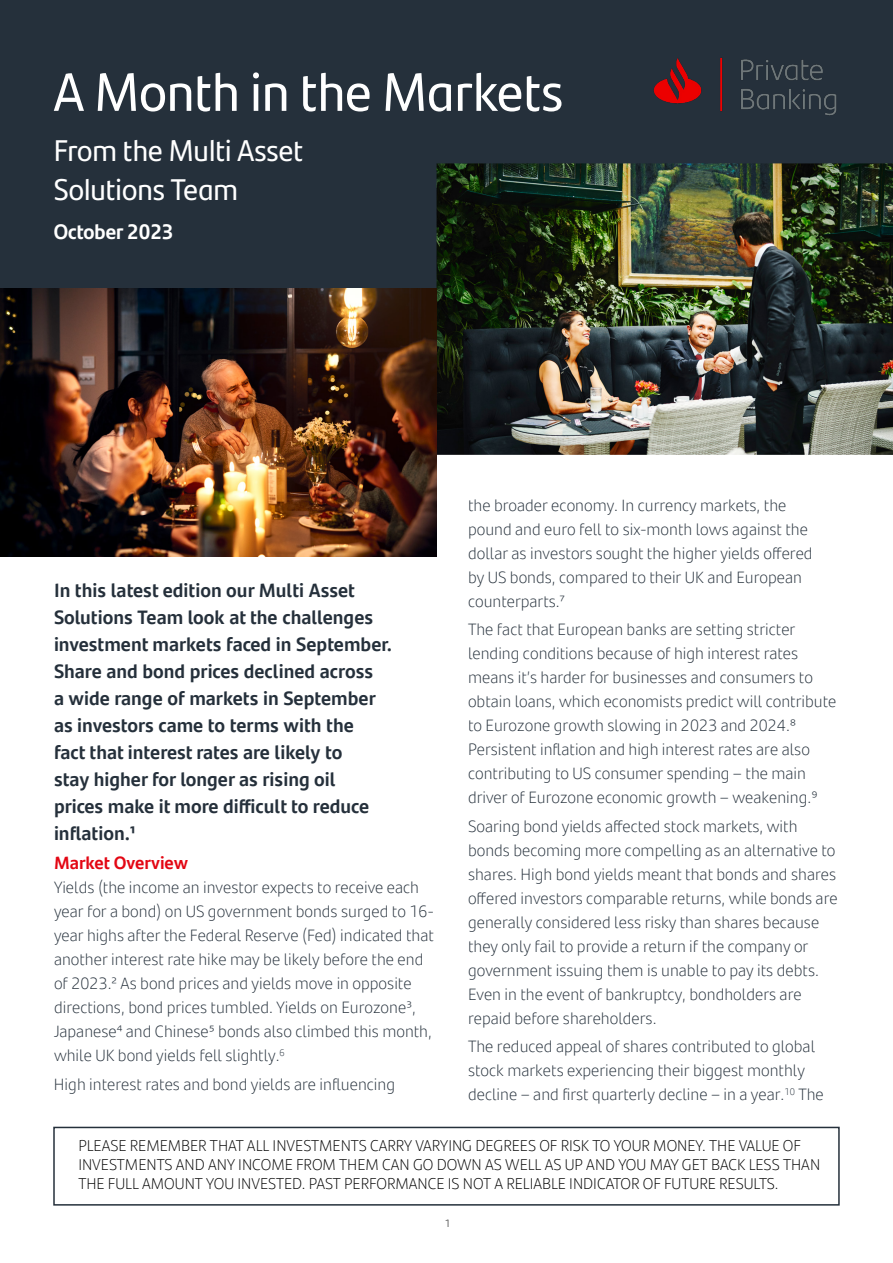
<style>
.page{position:relative;width:893px;height:1263px;background:#fff}
.page>*{position:absolute;margin:0;border:0;box-sizing:border-box;transform-origin:0 0}
.t1{font:54px "Santander Headline";color:#fff}
.t2{font:30px/39px "Santander Headline";color:#fff}
.t3{font:700 21px "Santander Headline";color:#fff}
.t4{font:700 19.5px/27px "Santander Text";color:#25303b}
.t5{font:700 18px "Santander Text";color:#e30613}
.t6{font:300 16.5px/24px "Santander Text";color:#25303b}
.t7{font:300 15.75px/18.9px "Santander Text";color:#000}
.t8{font:300 10.5px "Santander Text";color:#000}
</style>
<div class="page">
<div style="left:0;top:0;width:893px;height:288px;background:#25303b"></div>
<img style="left:437px;top:163px;width:456px;height:292px">
<img style="left:0;top:288px;width:437px;height:269px">
<img style="left:653px;top:57px;width:184px;height:59px">
<div style="left:53px;top:1127px;width:787px;height:78px;border:2px solid #25303b"></div>
<h1 class="t1" style="left:54px;top:51px;width:511px">A Month in the Markets</h1>
<h2 class="t2" style="left:54px;top:129px;width:251px">From the Multi Asset<br>Solutions Team</h2>
<p class="t3" style="left:54px;top:215px;width:121px">October 2023</p>
<p class="t4" style="left:54px;top:576px;width:339px">In this latest edition our Multi Asset Solutions Team look at the challenges investment markets faced in September.<br>Share and bond prices declined across<br>a wide range of markets in September as investors came to terms with the<br>fact that interest rates are likely to<br>stay higher for longer as rising oil<br>prices make it more difficult to reduce inflation.1</p>
<p class="t5" style="left:54px;top:849px;width:136px">Market Overview</p>
<p class="t6" style="left:54px;top:875px;width:381px">Yields (the income an investor expects to receive each year for a bond) on US government bonds surged to 16- year highs after the Federal Reserve (Fed) indicated that another interest rate hike may be likely before the end of 2023.2 As bond prices and yields move in opposite directions, bond prices tumbled. Yields on Eurozone3, Japanese4 and Chinese5 bonds also climbed this month, while UK bond yields fell slightly.<sup>6</sup></p>
<p class="t6" style="left:54px;top:1071px;width:343px">High interest rates and bond yields are influencing</p>
<p class="t6" style="left:468px;top:492px;width:346px">the broader economy. In currency markets, the pound and euro fell to six-month lows against the dollar as investors sought the higher yields offered by US bonds, compared to their UK and European counterparts.7</p>
<p class="t6" style="left:468px;top:617px;width:370px">The fact that European banks are setting stricter lending conditions because of high interest rates means it’s harder for businesses and consumers to obtain loans, which economists predict will contribute to Eurozone growth slowing in 2023 and 2024.8<br>Persistent inflation and high interest rates are also contributing to US consumer spending – the main driver of Eurozone economic growth – weakening.9</p>
<p class="t6" style="left:468px;top:813px;width:371px">Soaring bond yields affected stock markets, with bonds becoming more compelling as an alternative to shares. High bond yields meant that bonds and shares offered investors comparable returns, while bonds are generally considered less risky than shares because they only fail to provide a return if the company or government issuing them is unable to pay its debts.<br>Even in the event of bankruptcy, bondholders are repaid before shareholders.</p>
<p class="t6" style="left:468px;top:1034px;width:357px">The reduced appeal of shares contributed to global stock markets experiencing their biggest monthly decline – and first quarterly decline – in a year.<sup>10</sup> The</p>
<p class="t7" style="left:78px;top:1135px;width:743px">PLEASE REMEMBER THAT ALL INVESTMENTS CARRY VARYING DEGREES OF RISK TO YOUR MONEY. THE VALUE OF<br>INVESTMENTS AND ANY INCOME FROM THEM CAN GO DOWN AS WELL AS UP AND YOU MAY GET BACK LESS THAN<br>THE FULL AMOUNT YOU INVESTED. PAST PERFORMANCE IS NOT A RELIABLE INDICATOR OF FUTURE RESULTS.</p>
<p class="t8" style="left:445px;top:1215px;width:7px">1</p>
</div>
